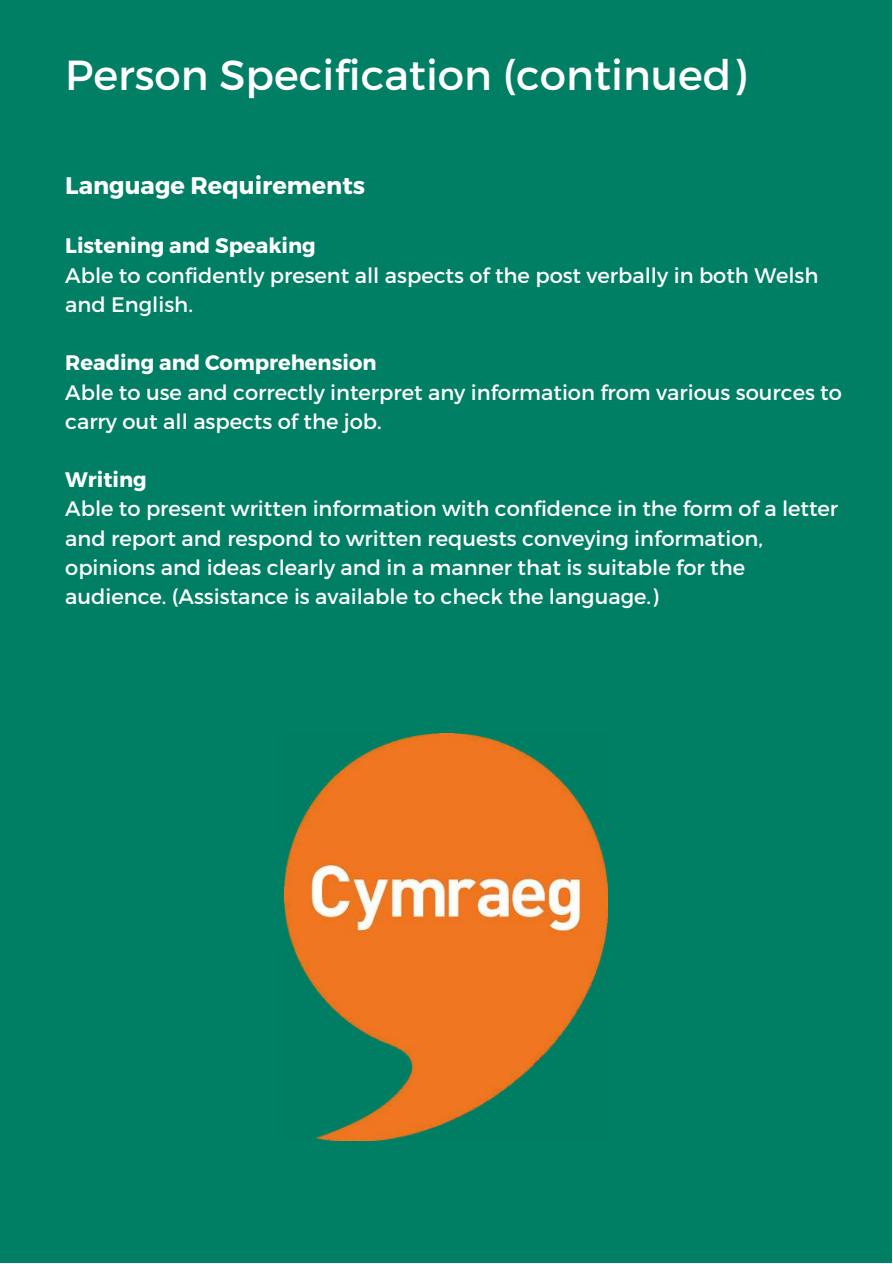
<style>
.page{position:relative;width:893px;height:1264px;background:#fff}
.page>*{position:absolute;margin:0;border:0;box-sizing:border-box;transform-origin:0 0}
.t1{font:42px "Montserrat";color:#fff}
.t2{font:700 24px "Montserrat";color:#fff}
.t3{font:21px/29.2px "Montserrat";color:#fff}
.t4{font:700 21px "Montserrat";color:#fff}
</style>
<div class="page">
<div style="left:0;top:0;width:891px;height:1262px;background:#007f64"></div>
<img style="left:285px;top:733px;width:322px;height:407px">
<h1 class="t1" style="left:65px;top:50px;width:682px">Person Specification (continued)</h1>
<p class="t2" style="left:65px;top:170px;width:301px">Language Requirements</p>
<p class="t4" style="left:65px;top:233px;width:252px">Listening and Speaking</p>
<p class="t3" style="left:65px;top:260px;width:754px">Able to confidently present all aspects of the post verbally in both Welsh and English.</p>
<p class="t4" style="left:65px;top:350px;width:313px">Reading and Comprehension</p>
<p class="t3" style="left:65px;top:377px;width:778px">Able to use and correctly interpret any information from various sources to carry out all aspects of the job.</p>
<p class="t4" style="left:65px;top:467px;width:83px">Writing</p>
<p class="t3" style="left:65px;top:494px;width:774px">Able to present written information with confidence in the form of a letter and report and respond to written requests conveying information, opinions and ideas clearly and in a manner that is suitable for the audience. (Assistance is available to check the language.)</p>
</div>
